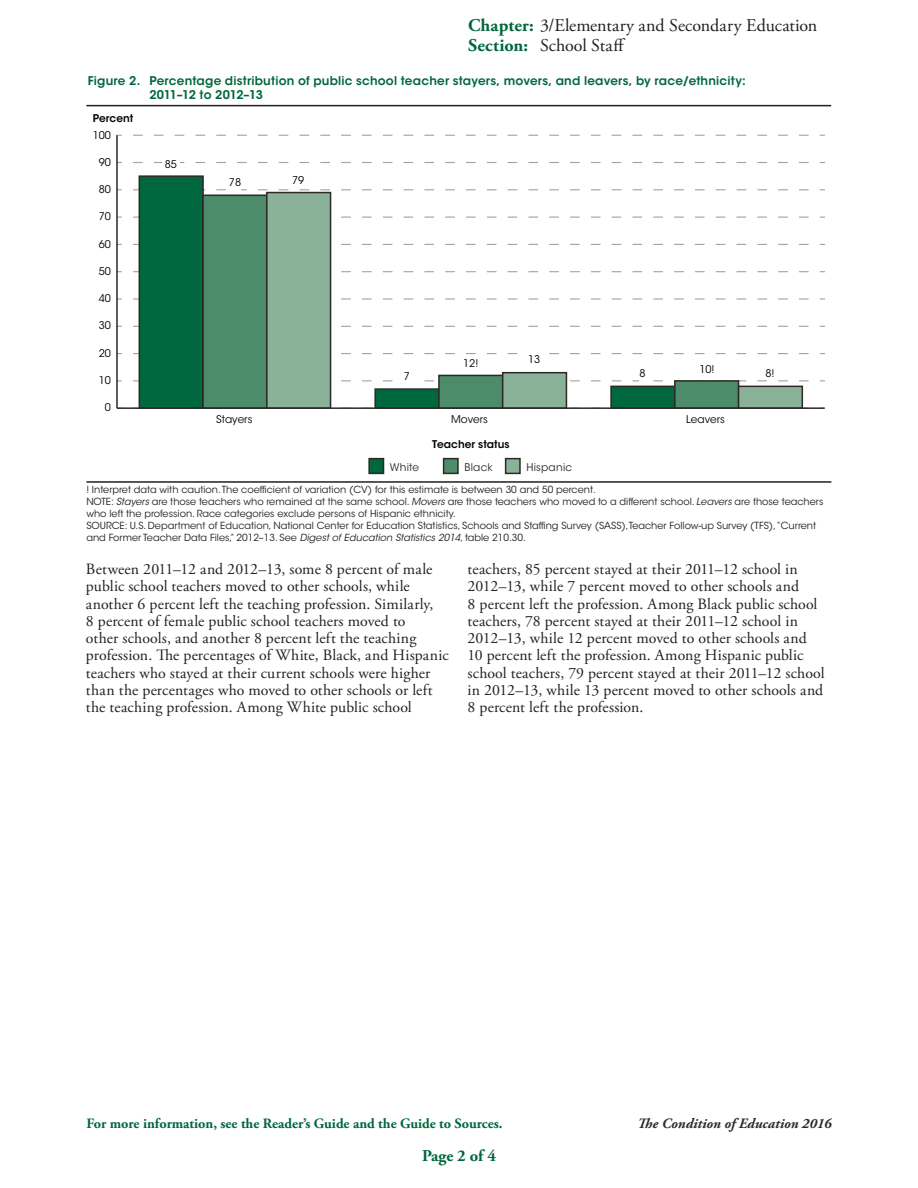
<style>
.page{position:relative;width:918px;height:1188px;background:#fff}
.page>*{position:absolute;margin:0;border:0;box-sizing:border-box;transform-origin:0 0}
.t1{font:18px/20.2px "Adobe Garamond Pro";color:#231f20}
.t2{font:700 16.5px "Adobe Garamond Pro";color:#00683e}
.t3{font:15.75px/17.2px "Adobe Garamond Pro";letter-spacing:.005em;color:#231f20}
.t4{font:700 14.25px "Adobe Garamond Pro";color:#00683e}
.t5{font:italic 700 14.25px "Adobe Garamond Pro";color:#2e2926}
.t6{font:600 12px/13.5px "ITC Avant Garde Std";letter-spacing:.015em;color:#00683e}
.t7{font:10.65px "ITC Avant Garde Std";color:#050504}
.t8{font:600 10.65px "ITC Avant Garde Std";color:#050504}
.t9{font:10.5px "ITC Avant Garde Std";letter-spacing:.02em;color:#2e2926}
.t10{font:9.75px/12px "ITC Avant Garde Std";color:#231f20}
.s1{font-weight:700;color:#00683e}
.s2{font-style:italic}
</style>
<div class="page">
<hr style="left:86px;top:105px;width:745px;height:1px;background:#231f20">
<svg style="left:133px;top:380px;width:676px;height:1px"></svg>
<svg style="left:133px;top:353px;width:676px;height:1px"></svg>
<svg style="left:133px;top:326px;width:676px;height:1px"></svg>
<svg style="left:133px;top:298px;width:676px;height:2px"></svg>
<svg style="left:133px;top:271px;width:676px;height:1px"></svg>
<svg style="left:133px;top:244px;width:676px;height:1px"></svg>
<svg style="left:133px;top:217px;width:676px;height:1px"></svg>
<svg style="left:133px;top:189px;width:676px;height:1px"></svg>
<svg style="left:133px;top:162px;width:676px;height:1px"></svg>
<svg style="left:133px;top:135px;width:676px;height:1px"></svg>
<div style="left:139px;top:175px;width:65px;height:234px;background:#00683e;border:2px solid #2e2926"></div>
<div style="left:202px;top:195px;width:66px;height:214px;background:#4d8c6a;border:2px solid #2e2926"></div>
<div style="left:266px;top:192px;width:65px;height:217px;background:#89b299;border:2px solid #2e2926"></div>
<div style="left:374px;top:388px;width:66px;height:21px;background:#00683e;border:2px solid #2e2926"></div>
<div style="left:438px;top:375px;width:65px;height:34px;background:#4d8c6a;border:2px solid #2e2926"></div>
<div style="left:502px;top:372px;width:65px;height:37px;background:#89b299;border:2px solid #2e2926"></div>
<div style="left:610px;top:386px;width:66px;height:23px;background:#00683e;border:2px solid #2e2926"></div>
<div style="left:674px;top:380px;width:65px;height:29px;background:#4d8c6a;border:2px solid #2e2926"></div>
<div style="left:738px;top:386px;width:65px;height:23px;background:#89b299;border:2px solid #2e2926"></div>
<hr style="left:116px;top:135px;width:2px;height:273px;background:#2e2926">
<hr style="left:117px;top:407px;width:708px;height:2px;background:#2e2926">
<div style="left:162px;top:155px;width:18px;height:18px;background:#fff"></div>
<div style="left:229px;top:179px;width:12px;height:13px;background:#fff"></div>
<div style="left:401px;top:369px;width:14px;height:14px;background:#fff"></div>
<div style="left:528px;top:347px;width:13px;height:12px;background:#fff"></div>
<div style="left:640px;top:371px;width:6px;height:12px;background:#fff"></div>
<div style="left:767px;top:371px;width:6px;height:12px;background:#fff"></div>
<div style="left:369px;top:459px;width:15px;height:14px;background:#00683e"></div>
<div style="left:368px;top:458px;width:16px;height:16px;border:2px solid #2e2926"></div>
<svg style="left:442px;top:457px;width:17px;height:17px"></svg>
<svg style="left:504px;top:457px;width:17px;height:17px"></svg>
<hr style="left:86px;top:481px;width:745px;height:2px;background:#231f20">
<p class="t1" style="left:468px;top:16px;width:351px"><span class="s1">Chapter:</span> 3/Elementary and Secondary Education<br><span class="s1">Section:</span> School Staff</p>
<p class="t6" style="left:149px;top:74px;width:598px;text-indent:-61px">Figure 2. Percentage distribution of public school teacher stayers, movers, and leavers, by race/ethnicity:<br>2011–12 to 2012–13</p>
<p class="t8" style="left:93px;top:112px;width:42px">Percent</p>
<p class="t7" style="left:93px;top:128px;width:20px">100</p>
<p class="t7" style="left:99px;top:156px;width:14px">90</p>
<p class="t7" style="left:99px;top:183px;width:14px">80</p>
<p class="t7" style="left:99px;top:210px;width:14px">70</p>
<p class="t7" style="left:99px;top:237px;width:14px">60</p>
<p class="t7" style="left:99px;top:265px;width:14px">50</p>
<p class="t7" style="left:99px;top:292px;width:14px">40</p>
<p class="t7" style="left:99px;top:319px;width:14px">30</p>
<p class="t7" style="left:99px;top:347px;width:14px">20</p>
<p class="t7" style="left:99px;top:374px;width:14px">10</p>
<p class="t7" style="left:105px;top:401px;width:8px">0</p>
<p class="t7" style="left:165px;top:157px;width:14px">85</p>
<p class="t7" style="left:229px;top:176px;width:14px">78</p>
<p class="t7" style="left:292px;top:174px;width:14px">79</p>
<p class="t7" style="left:404px;top:370px;width:8px">7</p>
<p class="t7" style="left:463px;top:356px;width:17px">12!</p>
<p class="t7" style="left:528px;top:353px;width:14px">13</p>
<p class="t7" style="left:640px;top:367px;width:8px">8</p>
<p class="t7" style="left:699px;top:362px;width:17px">10!</p>
<p class="t7" style="left:216px;top:412px;width:38px">Stayers</p>
<p class="t7" style="left:451px;top:412px;width:38px">Movers</p>
<p class="t7" style="left:686px;top:412px;width:40px">Leavers</p>
<p class="t7" style="left:765px;top:367px;width:11px">8!</p>
<p class="t8" style="left:432px;top:437px;width:79px">Teacher status</p>
<p class="t10" style="left:86px;top:484px;width:739px">! Interpret data with caution. The coefficient of variation (CV) for this estimate is between 30 and 50 percent.<br>NOTE: <span class="s2">Stayers</span> are those teachers who remained at the same school. <span class="s2">Movers</span> are those teachers who moved to a different school. <span class="s2">Leavers</span> are those teachers who left the profession. Race categories exclude persons of Hispanic ethnicity.<br>SOURCE: U.S. Department of Education, National Center for Education Statistics, Schools and Staffing Survey (SASS),Teacher Follow-up Survey (TFS),“Current and Former Teacher Data Files,” 2012–13. See <span class="s2">Digest of Education Statistics 2014</span>, table 210.30.</p>
<p class="t3" style="left:86px;top:561px;width:364px">Between 2011–12 and 2012–13, some 8 percent of male public school teachers moved to other schools, while another 6 percent left the teaching profession. Similarly,<br>8 percent of female public school teachers moved to<br>other schools, and another 8 percent left the teaching profession. The percentages of White, Black, and Hispanic teachers who stayed at their current schools were higher than the percentages who moved to other schools or left the teaching profession. Among White public school</p>
<p class="t3" style="left:468px;top:561px;width:359px">teachers, 85 percent stayed at their 2011–12 school in 2012–13, while 7 percent moved to other schools and<br>8 percent left the profession. Among Black public school teachers, 78 percent stayed at their 2011–12 school in 2012–13, while 12 percent moved to other schools and 10 percent left the profession. Among Hispanic public school teachers, 79 percent stayed at their 2011–12 school in 2012–13, while 13 percent moved to other schools and 8 percent left the profession.</p>
<p class="t9" style="left:390px;top:461px;width:31px">White</p>
<p class="t9" style="left:464px;top:461px;width:30px">Black</p>
<p class="t9" style="left:526px;top:461px;width:47px">Hispanic</p>
<p class="t4" style="left:86px;top:1115px;width:418px">For more information, see the Reader’s Guide and the Guide to Sources.</p>
<p class="t2" style="left:422px;top:1146px;width:75px">Page 2 of 4</p>
<p class="t5" style="left:637px;top:1115px;width:196px">The Condition of Education 2016</p>
</div>
